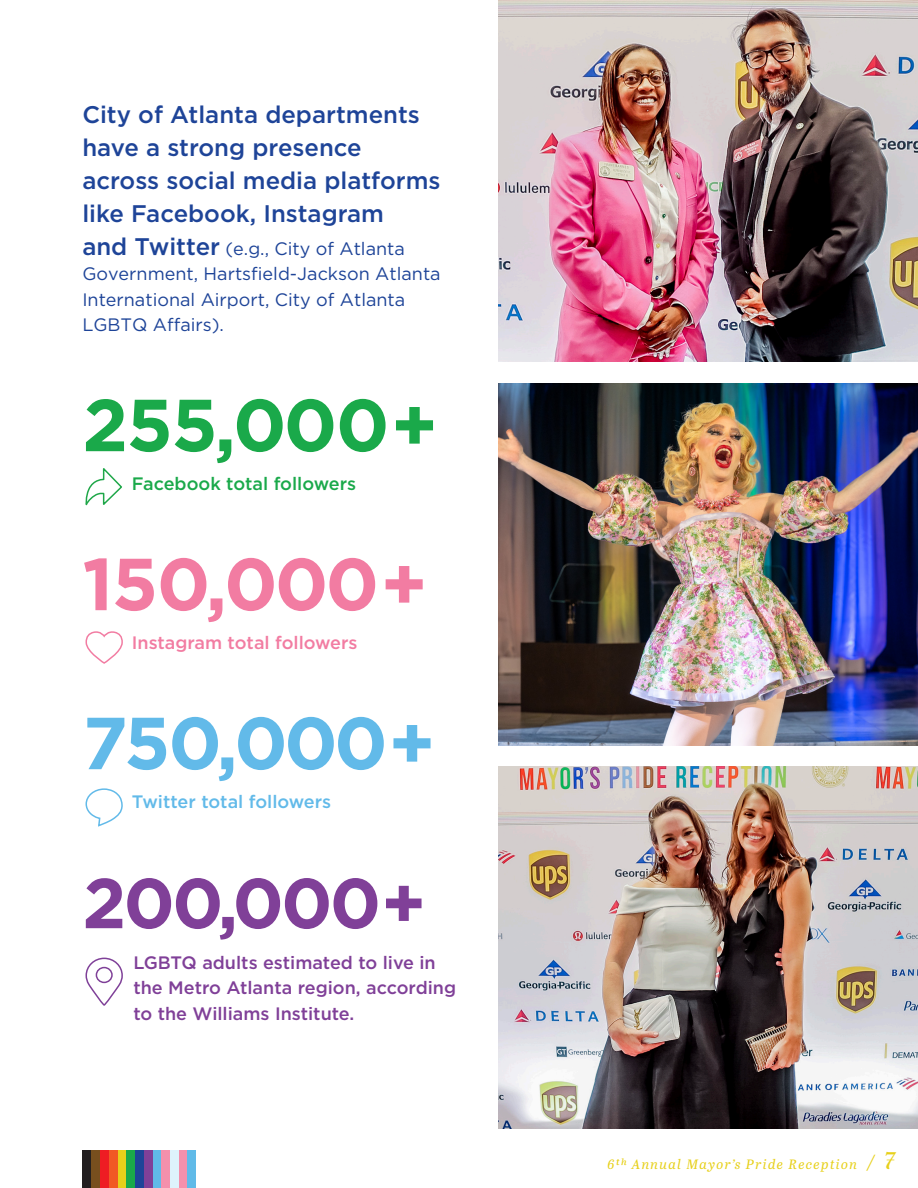
<style>
.page{position:relative;width:918px;height:1188px;background:#fff}
.page>*{position:absolute;margin:0;border:0;box-sizing:border-box;transform-origin:0 0}
.t1{font:700 73.5px "Gotham";letter-spacing:-.02em;color:#1aa94a}
.t2{font:700 73.5px "Gotham";letter-spacing:-.03em;color:#f27ca2}
.t3{font:700 73.5px "Gotham";letter-spacing:-.05em;color:#62bae9}
.t4{font:700 70.5px "Gotham";letter-spacing:-.04em;color:#804098}
.t5{font:500 24px/33px "Gotham";color:#1e4498}
.t6{font:18px/25.5px "Gotham";color:#1e4498}
.t7{font:500 18px/25.5px "Gotham";color:#804098}
.t8{font:500 18px "Gotham";color:#f27ca2}
.t9{font:500 18px "Gotham";color:#1aa94a}
.t10{font:500 18px "Gotham";color:#62bae9}
.t11{font:italic 13.5px "Abril Text";letter-spacing:.09em;color:#e7d01a}
.s1{font-weight:500;font-size:24px}
.s2{font-size:18px}
.s3{font-family:"Abril Display";font-size:24px}
</style>
<div class="page">
<img style="left:498px;top:383px;width:420px;height:362px">
<div style="left:117px;top:1151px;width:9px;height:37px;background:#e7d01a"></div>
<div style="left:161px;top:1151px;width:9px;height:37px;background:#f490ac"></div>
<div style="left:109px;top:1151px;width:8px;height:37px;background:#f15924"></div>
<div style="left:152px;top:1151px;width:9px;height:37px;background:#60bae8"></div>
<div style="left:91px;top:1151px;width:9px;height:37px;background:#784f1e"></div>
<div style="left:100px;top:1151px;width:9px;height:37px;background:#ee1d23"></div>
<div style="left:82px;top:1151px;width:9px;height:37px;background:#231f20"></div>
<div style="left:126px;top:1151px;width:9px;height:37px;background:#1aa94a"></div>
<div style="left:170px;top:1151px;width:9px;height:37px;background:#def3fc"></div>
<div style="left:135px;top:1151px;width:9px;height:37px;background:#1e4498"></div>
<div style="left:179px;top:1151px;width:9px;height:37px;background:#f490ac"></div>
<div style="left:144px;top:1151px;width:8px;height:37px;background:#804098"></div>
<div style="left:188px;top:1151px;width:8px;height:37px;background:#60bae8"></div>
<svg style="left:85px;top:788px;width:38px;height:39px"></svg>
<svg style="left:85px;top:631px;width:38px;height:33px"></svg>
<svg style="left:85px;top:468px;width:37px;height:38px"></svg>
<svg style="left:85px;top:957px;width:38px;height:49px"></svg>
<img style="left:498px;top:767px;width:420px;height:362px">
<img style="left:498px;top:0;width:420px;height:362px">
<p class="t5" style="left:82px;top:97px;width:360px">City of Atlanta departments have a strong presence across social media platforms like Facebook, Instagram</p>
<p class="t6" style="left:82px;top:235px;width:360px"><span class="s1">and Twitter</span> (e.g., City of Atlanta Government, Hartsfield-Jackson Atlanta International Airport, City of Atlanta LGBTQ Affairs).</p>
<p class="t1" style="left:82px;top:376px;width:357px">255,000+</p>
<p class="t9" style="left:132px;top:472px;width:226px">Facebook total followers</p>
<p class="t2" style="left:82px;top:535px;width:347px">150,000+</p>
<p class="t8" style="left:132px;top:631px;width:227px">Instagram total followers</p>
<p class="t3" style="left:82px;top:694px;width:355px">750,000+</p>
<p class="t10" style="left:132px;top:790px;width:201px">Twitter total followers</p>
<p class="t4" style="left:82px;top:857px;width:345px">200,000+</p>
<p class="t7" style="left:133px;top:949px;width:324px">LGBTQ adults estimated to live in the Metro Atlanta region, according to the Williams Institute.</p>
<p class="t11" style="left:608px;top:1154px;width:289px">6th Annual Mayor’s Pride Reception <span class="s2">/</span> <span class="s3">7</span></p>
</div>
